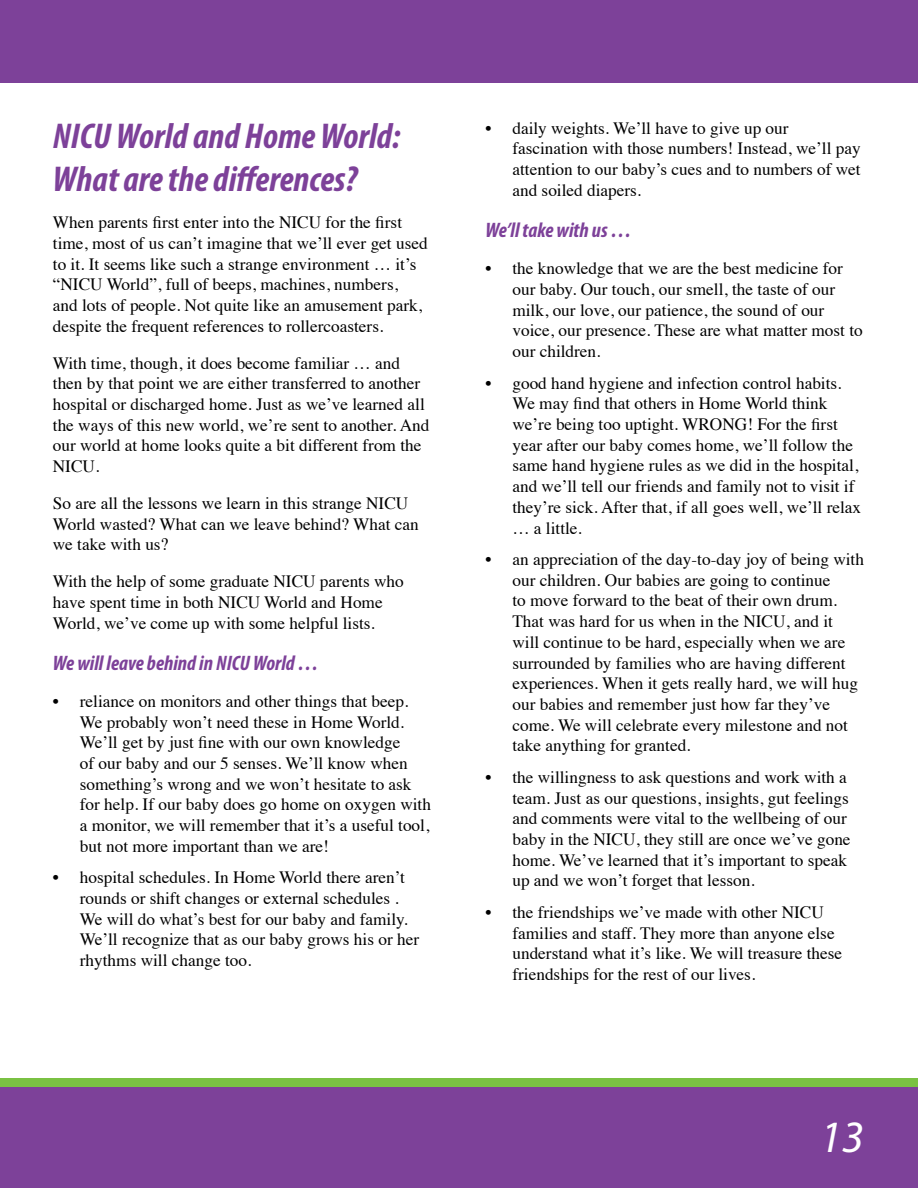
<style>
.page{position:relative;width:918px;height:1188px;background:#fff}
.page>*{position:absolute;margin:0;border:0;box-sizing:border-box;transform-origin:0 0}
.t1{font:italic 45px "Myriad Pro";color:#fff}
.t2{font:italic 700 condensed 36px/43.2px "Myriad Pro";color:#7d4199}
.t3{font:italic 700 condensed 21px "Myriad Pro";color:#7d4199}
.t4{font:17.25px/20.7px "Times";color:#000}
</style>
<div class="page">
<div style="left:0;top:0;width:918px;height:82px;background:#7d4199"></div>
<div style="left:0;top:1082px;width:918px;height:106px;background:#7d4199"></div>
<div style="left:0;top:1078px;width:918px;height:8px;background:#7ac143"></div>
<h2 class="t2" style="left:53px;top:114px;width:349px">NICU World and Home World:<br>What are the differences?</h2>
<p class="t4" style="left:53px;top:211px;width:376px">When parents first enter into the NICU for the first time, most of us can’t imagine that we’ll ever get used to it. It seems like such a strange environment … it’s “NICU World”, full of beeps, machines, numbers,<br>and lots of people. Not quite like an amusement park, despite the frequent references to rollercoasters.</p>
<p class="t4" style="left:53px;top:351px;width:378px">With time, though, it does become familiar … and then by that point we are either transferred to another hospital or discharged home. Just as we’ve learned all the ways of this new world, we’re sent to another. And our world at home looks quite a bit different from the NICU.</p>
<p class="t4" style="left:53px;top:491px;width:367px">So are all the lessons we learn in this strange NICU<br>World wasted? What can we leave behind? What can we take with us?</p>
<p class="t4" style="left:53px;top:570px;width:352px">With the help of some graduate NICU parents who have spent time in both NICU World and Home<br>World, we’ve come up with some helpful lists.</p>
<p class="t3" style="left:53px;top:650px;width:268px">We will leave behind in NICU World …</p>
<p class="t4" style="left:80px;top:689px;width:353px;text-indent:-27px">• reliance on monitors and other things that beep.<br>We probably won’t need these in Home World.<br>We’ll get by just fine with our own knowledge<br>of our baby and our 5 senses. We’ll know when something’s wrong and we won’t hesitate to ask for help. If our baby does go home on oxygen with a monitor, we will remember that it’s a useful tool, but not more important than we are!</p>
<p class="t4" style="left:80px;top:866px;width:341px;text-indent:-27px">• hospital schedules. In Home World there aren’t rounds or shift changes or external schedules .<br>We will do what’s best for our baby and family.<br>We’ll recognize that as our baby grows his or her rhythms will change too.</p>
<p class="t4" style="left:512px;top:116px;width:350px;text-indent:-27px">• daily weights. We’ll have to give up our fascination with those numbers! Instead, we’ll pay attention to our baby’s cues and to numbers of wet and soiled diapers.</p>
<p class="t3" style="left:485px;top:217px;width:148px">We’ll take with us …</p>
<p class="t4" style="left:512px;top:257px;width:352px;text-indent:-27px">• the knowledge that we are the best medicine for our baby. Our touch, our smell, the taste of our milk, our love, our patience, the sound of our voice, our presence. These are what matter most to our children.</p>
<p class="t4" style="left:512px;top:371px;width:350px;text-indent:-27px">• good hand hygiene and infection control habits.<br>We may find that others in Home World think we’re being too uptight. WRONG! For the first year after our baby comes home, we’ll follow the same hand hygiene rules as we did in the hospital, and we’ll tell our friends and family not to visit if they’re sick. After that, if all goes well, we’ll relax … a little.</p>
<p class="t4" style="left:512px;top:547px;width:353px;text-indent:-27px">• an appreciation of the day-to-day joy of being with our children. Our babies are going to continue<br>to move forward to the beat of their own drum.<br>That was hard for us when in the NICU, and it will continue to be hard, especially when we are surrounded by families who are having different experiences. When it gets really hard, we will hug our babies and remember just how far they’ve come. We will celebrate every milestone and not take anything for granted.</p>
<p class="t4" style="left:512px;top:765px;width:340px;text-indent:-27px">• the willingness to ask questions and work with a team. Just as our questions, insights, gut feelings and comments were vital to the wellbeing of our baby in the NICU, they still are once we’ve gone home. We’ve learned that it’s important to speak up and we won’t forget that lesson.</p>
<p class="t4" style="left:512px;top:900px;width:331px;text-indent:-27px">• the friendships we’ve made with other NICU families and staff. They more than anyone else understand what it’s like. We will treasure these friendships for the rest of our lives.</p>
<h1 class="t1" style="left:820px;top:1109px;width:46px">13</h1>
</div>
